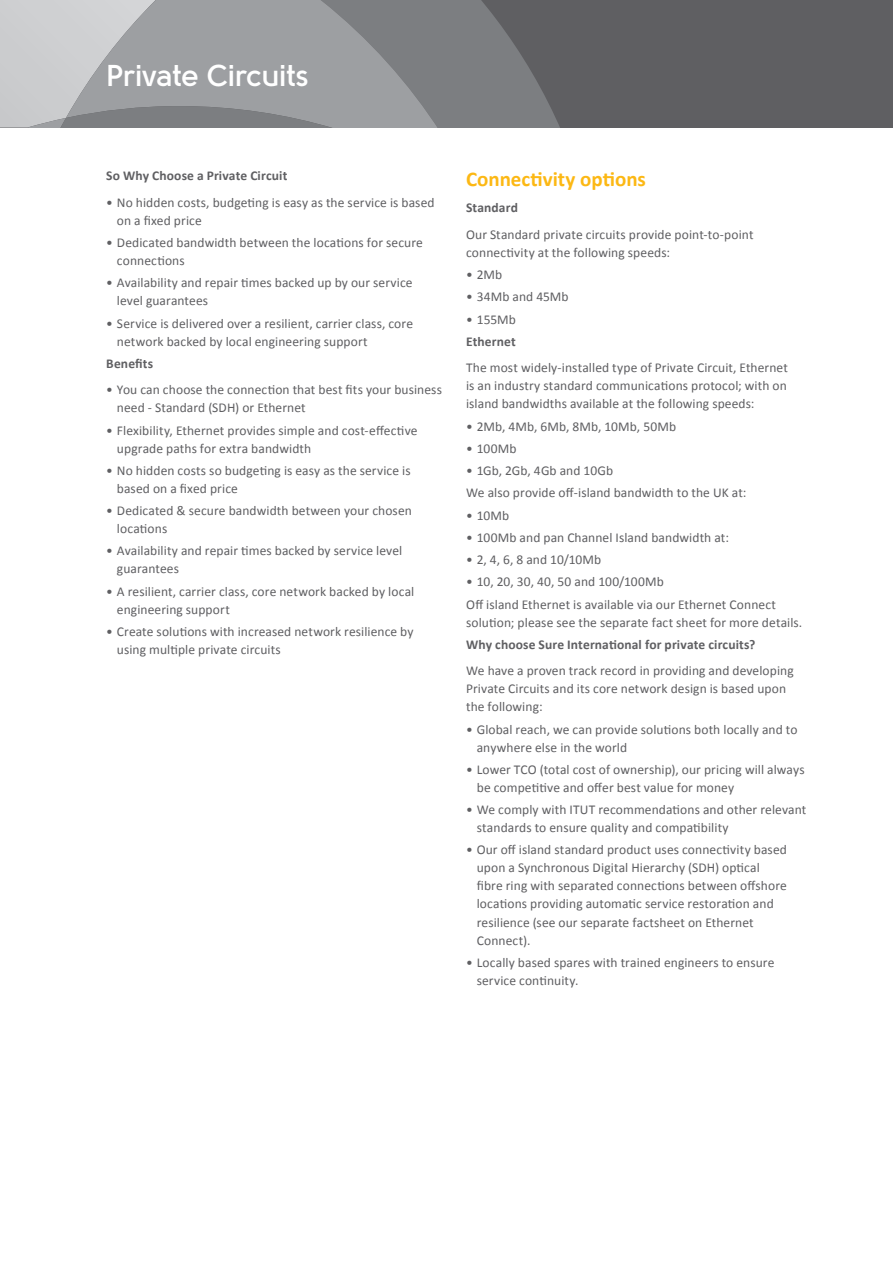
<style>
.page{position:relative;width:893px;height:1263px;background:#fff}
.page>*{position:absolute;margin:0;border:0;box-sizing:border-box;transform-origin:0 0}
.t1{font:700 30px "Solomon";letter-spacing:-.005em;color:#fff}
.t2{font:700 21px "Calibri";color:#fcb814}
.t3{font:13.5px/18px "Calibri";letter-spacing:.005em;color:#5f5f62}
.t4{font:700 13.5px "Calibri";letter-spacing:.01em;color:#5f5f62}
</style>
<div class="page">
<div style="left:0;top:0;width:876px;height:128px;background:#5f5f62"></div>
<svg style="left:527px;top:65px;width:33px;height:63px;fill:#7c7e81"></svg>
<svg style="left:0;top:0;width:527px;height:128px;background:#9a9c9f"></svg>
<p class="t1" style="left:106px;top:58px;width:204px">Private Circuits</p>
<p class="t4" style="left:106px;top:167px;width:183px">So Why Choose a Private Circuit</p>
<p class="t3" style="left:117px;top:193px;width:319px;text-indent:-11px">• No hidden costs, budgeting is easy as the service is based on a fixed price</p>
<p class="t3" style="left:117px;top:234px;width:307px;text-indent:-11px">• Dedicated bandwidth between the locations for secure connections</p>
<p class="t3" style="left:117px;top:274px;width:297px;text-indent:-11px">• Availability and repair times backed up by our service level guarantees</p>
<p class="t3" style="left:117px;top:314px;width:298px;text-indent:-11px">• Service is delivered over a resilient, carrier class, core network backed by local engineering support</p>
<p class="t4" style="left:106px;top:355px;width:48px">Benefits</p>
<p class="t3" style="left:117px;top:381px;width:326px;text-indent:-11px">• You can choose the connection that best fits your business need - Standard (SDH) or Ethernet</p>
<p class="t3" style="left:117px;top:421px;width:302px;text-indent:-11px">• Flexibility, Ethernet provides simple and cost-effective upgrade paths for extra bandwidth</p>
<p class="t3" style="left:117px;top:461px;width:295px;text-indent:-11px">• No hidden costs so budgeting is easy as the service is based on a fixed price</p>
<p class="t3" style="left:117px;top:502px;width:296px;text-indent:-11px">• Dedicated &amp; secure bandwidth between your chosen locations</p>
<p class="t3" style="left:117px;top:542px;width:287px;text-indent:-11px">• Availability and repair times backed by service level guarantees</p>
<p class="t3" style="left:117px;top:582px;width:299px;text-indent:-11px">• A resilient, carrier class, core network backed by local engineering support</p>
<p class="t3" style="left:117px;top:622px;width:298px;text-indent:-11px">• Create solutions with increased network resilience by using multiple private circuits</p>
<p class="t2" style="left:466px;top:165px;width:181px">Connectivity options</p>
<p class="t4" style="left:466px;top:199px;width:53px">Standard</p>
<p class="t3" style="left:466px;top:225px;width:289px">Our Standard private circuits provide point-to-point connectivity at the following speeds:</p>
<p class="t3" style="left:466px;top:266px;width:38px">• 2Mb</p>
<p class="t3" style="left:466px;top:288px;width:104px">• 34Mb and 45Mb</p>
<p class="t3" style="left:466px;top:310px;width:51px">• 155Mb</p>
<p class="t4" style="left:466px;top:333px;width:51px">Ethernet</p>
<p class="t3" style="left:466px;top:359px;width:323px;text-align:justify">The most widely-installed type of Private Circuit, Ethernet is an industry standard communications protocol; with on island bandwidths available at the following speeds:</p>
<p class="t3" style="left:466px;top:417px;width:211px">• 2Mb, 4Mb, 6Mb, 8Mb, 10Mb, 50Mb</p>
<p class="t3" style="left:466px;top:439px;width:52px">• 100Mb</p>
<p class="t3" style="left:466px;top:462px;width:149px">• 1Gb, 2Gb, 4Gb and 10Gb</p>
<p class="t3" style="left:466px;top:484px;width:282px">We also provide off-island bandwidth to the UK at:</p>
<p class="t3" style="left:466px;top:506px;width:45px">• 10Mb</p>
<p class="t3" style="left:466px;top:528px;width:264px">• 100Mb and pan Channel Island bandwidth at:</p>
<p class="t3" style="left:466px;top:551px;width:137px">• 2, 4, 6, 8 and 10/10Mb</p>
<p class="t3" style="left:466px;top:573px;width:199px">• 10, 20, 30, 40, 50 and 100/100Mb</p>
<p class="t3" style="left:466px;top:595px;width:338px">Off island Ethernet is available via our Ethernet Connect solution; please see the separate fact sheet for more details.</p>
<p class="t4" style="left:466px;top:636px;width:291px">Why choose Sure International for private circuits?</p>
<p class="t3" style="left:466px;top:662px;width:329px">We have a proven track record in providing and developing<br>Private Circuits and its core network design is based upon the following:</p>
<p class="t3" style="left:477px;top:720px;width:322px;text-indent:-11px">• Global reach, we can provide solutions both locally and to anywhere else in the world</p>
<p class="t3" style="left:477px;top:760px;width:329px;text-indent:-11px">• Lower TCO (total cost of ownership), our pricing will always be competitive and offer best value for money</p>
<p class="t3" style="left:477px;top:801px;width:331px;text-indent:-11px">• We comply with ITUT recommendations and other relevant standards to ensure quality and compatibility</p>
<p class="t3" style="left:477px;top:841px;width:312px;text-indent:-11px">• Our off island standard product uses connectivity based upon a Synchronous Digital Hierarchy (SDH) optical fibre ring with separated connections between offshore locations providing automatic service restoration and resilience (see our separate factsheet on Ethernet Connect).</p>
<p class="t3" style="left:477px;top:953px;width:299px;text-indent:-11px">• Locally based spares with trained engineers to ensure service continuity.</p>
</div>
